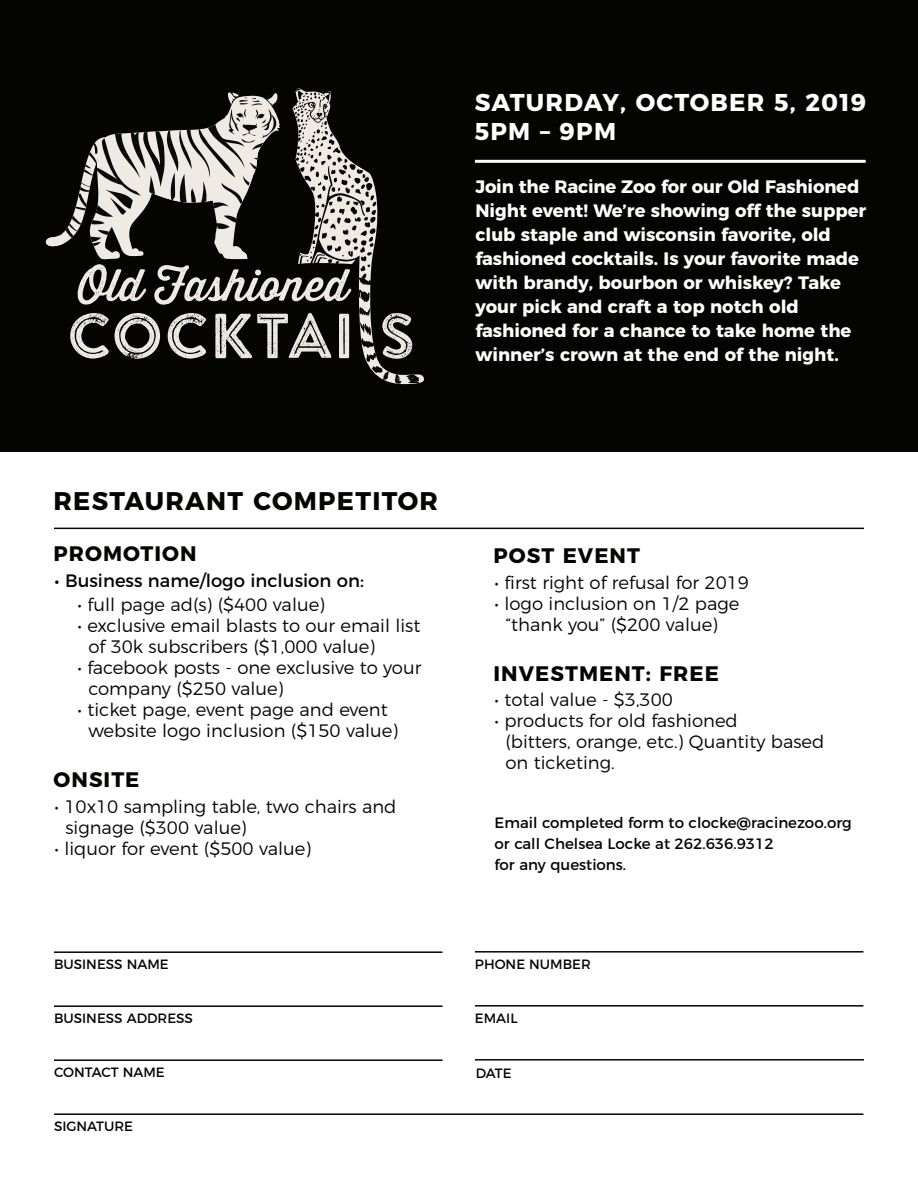
<style>
.page{position:relative;width:918px;height:1188px;background:#fff}
.page>*{position:absolute;margin:0;border:0;box-sizing:border-box;transform-origin:0 0}
.t1{font:700 25.5px "Montserrat";letter-spacing:.05em;color:#040503}
.t2{font:700 24.3px/28px "Montserrat";letter-spacing:.05em;color:#fff}
.t3{font:700 21px "Montserrat";letter-spacing:.05em;color:#040503}
.t4{font:300 18px/21px "Montserrat";color:#040503}
.t5{font:700 18px/24px "Montserrat";color:#fff}
.t6{font:18px "Montserrat";color:#040503}
.t7{font:15px/21px "Montserrat";color:#040503}
.t8{font:13.5px "Montserrat";color:#040503}
</style>
<div class="page">
<div style="left:0;top:0;width:918px;height:451px;background:#040503"></div>
<hr style="left:54px;top:951px;width:388px;height:2px;background:#040503">
<hr style="left:54px;top:1005px;width:388px;height:2px;background:#040503">
<hr style="left:54px;top:1059px;width:388px;height:2px;background:#040503">
<hr style="left:475px;top:1005px;width:388px;height:2px;background:#040503">
<hr style="left:475px;top:951px;width:388px;height:2px;background:#040503">
<hr style="left:54px;top:1113px;width:809px;height:2px;background:#040503">
<hr style="left:475px;top:1059px;width:389px;height:2px;background:#040503">
<hr style="left:54px;top:528px;width:810px;height:1px;background:#040503">
<hr style="left:475px;top:160px;width:391px;height:3px;background:#fff">
<svg style="left:46px;top:88px;width:378px;height:297px"></svg>
<h2 class="t2" style="left:475px;top:87px;width:393px">SATURDAY, OCTOBER 5, 2019<br>5PM – 9PM</h2>
<p class="t5" style="left:476px;top:174px;width:392px">Join the Racine Zoo for our Old Fashioned Night event! We’re showing off the supper club staple and wisconsin favorite, old fashioned cocktails. Is your favorite made with brandy, bourbon or whiskey? Take your pick and craft a top notch old fashioned for a chance to take home the winner’s crown at the end of the night.</p>
<h1 class="t1" style="left:54px;top:480px;width:386px">RESTAURANT COMPETITOR</h1>
<p class="t3" style="left:54px;top:536px;width:145px">PROMOTION</p>
<p class="t6" style="left:55px;top:566px;width:311px">∙ Business name/logo inclusion on:</p>
<p class="t4" style="left:78px;top:592px;width:249px">• full page ad(s) ($400 value)</p>
<p class="t4" style="left:88px;top:613px;width:334px;text-indent:-11px">• exclusive email blasts to our email list of 30k subscribers ($1,000 value)</p>
<p class="t4" style="left:88px;top:655px;width:334px;text-indent:-11px">• facebook posts - one exclusive to your company ($250 value)</p>
<p class="t4" style="left:88px;top:697px;width:311px;text-indent:-11px">• ticket page, event page and event website logo inclusion ($150 value)</p>
<p class="t3" style="left:54px;top:762px;width:87px">ONSITE</p>
<p class="t4" style="left:65px;top:794px;width:333px;text-indent:-11px">• 10x10 sampling table, two chairs and signage ($300 value)</p>
<p class="t4" style="left:55px;top:836px;width:258px">• liquor for event ($500 value)</p>
<p class="t8" style="left:54px;top:954px;width:116px">BUSINESS NAME</p>
<p class="t8" style="left:54px;top:1008px;width:141px">BUSINESS ADDRESS</p>
<p class="t8" style="left:54px;top:1062px;width:112px">CONTACT NAME</p>
<p class="t8" style="left:54px;top:1116px;width:81px">SIGNATURE</p>
<p class="t3" style="left:494px;top:539px;width:148px">POST EVENT</p>
<p class="t4" style="left:495px;top:570px;width:256px">• first right of refusal for 2019</p>
<p class="t4" style="left:495px;top:591px;width:246px;text-align:center">• logo inclusion on 1/2 page “thank you” ($200 value)</p>
<p class="t3" style="left:494px;top:656px;width:227px">INVESTMENT: FREE</p>
<p class="t4" style="left:495px;top:688px;width:180px">• total value - $3,300</p>
<p class="t4" style="left:505px;top:709px;width:320px;text-indent:-11px">• products for old fashioned<br>(bitters, orange, etc.) Quantity based on ticketing.</p>
<p class="t7" style="left:495px;top:811px;width:359px">Email completed form to clocke@racinezoo.org or call Chelsea Locke at 262.636.9312<br>for any questions.</p>
<p class="t8" style="left:475px;top:953px;width:117px">PHONE NUMBER</p>
<p class="t8" style="left:475px;top:1007px;width:44px">EMAIL</p>
<p class="t8" style="left:476px;top:1062px;width:37px">DATE</p>
</div>
